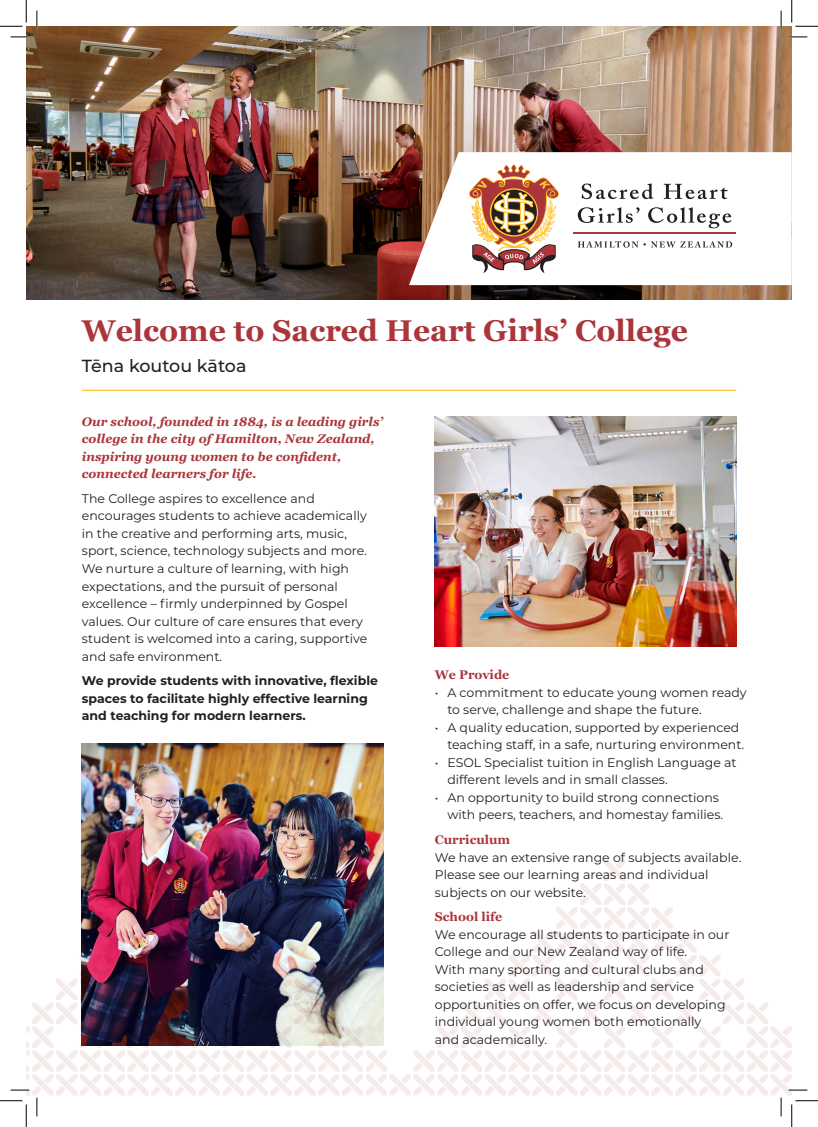
<style>
.page{position:relative;width:818px;height:1127px;background:#fff}
.page>*{position:absolute;margin:0;border:0;box-sizing:border-box;transform-origin:0 0}
.Heading{font:700 30px "Georgia";color:#aa353a}
.Sub_Heading{font:500 17.5px "Montserrat";letter-spacing:-.005em;color:#231f20}
.t1{font:12.5px/17.5px "Montserrat";color:#231f20}
.t2{font:italic 700 12.5px/17.5px "Georgia";color:#aa353a}
.t3{font:700 12.5px/17.5px "Montserrat";color:#231f20}
.t4{font:700 12.5px "Georgia";color:#aa353a}
</style>
<div class="page">
<img style="left:26px;top:26px;width:766px;height:273px">
<hr style="left:82px;top:389px;width:654px;height:2px;background:#ffc42f">
<svg style="left:409px;top:152px;width:383px;height:133px"></svg>
<svg style="left:469px;top:164px;width:91px;height:109px"></svg>
<svg style="left:582px;top:183px;width:71px;height:16px"></svg>
<svg style="left:578px;top:207px;width:61px;height:16px"></svg>
<svg style="left:648px;top:207px;width:83px;height:21px"></svg>
<svg style="left:664px;top:184px;width:64px;height:15px"></svg>
<hr style="left:573px;top:232px;width:163px;height:2px;background:#aa353a">
<svg style="left:578px;top:241px;width:154px;height:6px"></svg>
<img style="left:82px;top:743px;width:301px;height:116px">
<svg style="left:26px;top:859px;width:766px;height:236px"></svg>
<img style="left:435px;top:416px;width:301px;height:230px">
<svg style="left:11px;top:36px;width:18px;height:2px"></svg>
<svg style="left:788px;top:36px;width:19px;height:2px"></svg>
<svg style="left:11px;top:1088px;width:18px;height:2px"></svg>
<svg style="left:788px;top:1088px;width:19px;height:2px"></svg>
<svg style="left:36px;top:11px;width:2px;height:18px"></svg>
<svg style="left:36px;top:1097px;width:2px;height:18px"></svg>
<svg style="left:780px;top:11px;width:2px;height:18px"></svg>
<svg style="left:780px;top:1097px;width:2px;height:18px"></svg>
<svg style="left:0;top:0;width:27px;height:27px"></svg>
<svg style="left:0;top:1100px;width:27px;height:26px"></svg>
<svg style="left:791px;top:0;width:27px;height:27px"></svg>
<svg style="left:791px;top:1100px;width:27px;height:26px"></svg>
<p class="Heading" style="left:82px;top:308px;width:607px">Welcome to Sacred Heart Girls’ College</p>
<p class="Sub_Heading" style="left:82px;top:353px;width:166px">Tēna koutou kātoa</p>
<p class="t2" style="left:82px;top:412px;width:302px">Our school, founded in 1884, is a leading girls’ college in the city of Hamilton, New Zealand, inspiring young women to be confident, connected learners for life.</p>
<p class="t1" style="left:82px;top:489px;width:287px">The College aspires to excellence and encourages students to achieve academically in the creative and performing arts, music, sport, science, technology subjects and more.<br>We nurture a culture of learning, with high expectations, and the pursuit of personal excellence – firmly underpinned by Gospel values. Our culture of care ensures that every student is welcomed into a caring, supportive and safe environment.</p>
<p class="t3" style="left:82px;top:671px;width:298px">We provide students with innovative, flexible spaces to facilitate highly effective learning and teaching for modern learners.</p>
<p class="t4" style="left:435px;top:665px;width:76px">We Provide</p>
<p class="t1" style="left:447px;top:683px;width:301px;text-indent:-12px">• A commitment to educate young women ready to serve, challenge and shape the future.</p>
<p class="t1" style="left:447px;top:718px;width:298px;text-indent:-12px">• A quality education, supported by experienced teaching staff, in a safe, nurturing environment.</p>
<p class="t1" style="left:447px;top:753px;width:291px;text-indent:-12px">• ESOL Specialist tuition in English Language at different levels and in small classes.</p>
<p class="t1" style="left:447px;top:788px;width:277px;text-indent:-12px">• An opportunity to build strong connections with peers, teachers, and homestay families.</p>
<p class="t4" style="left:435px;top:830px;width:77px">Curriculum</p>
<p class="t1" style="left:435px;top:847px;width:308px">We have an extensive range of subjects available.<br>Please see our learning areas and individual subjects on our website.</p>
<p class="t4" style="left:435px;top:907px;width:69px">School life</p>
<p class="t1" style="left:435px;top:924px;width:296px">We encourage all students to participate in our College and our New Zealand way of life.<br>With many sporting and cultural clubs and societies as well as leadership and service opportunities on offer, we focus on developing individual young women both emotionally<br>and academically.</p>
</div>
